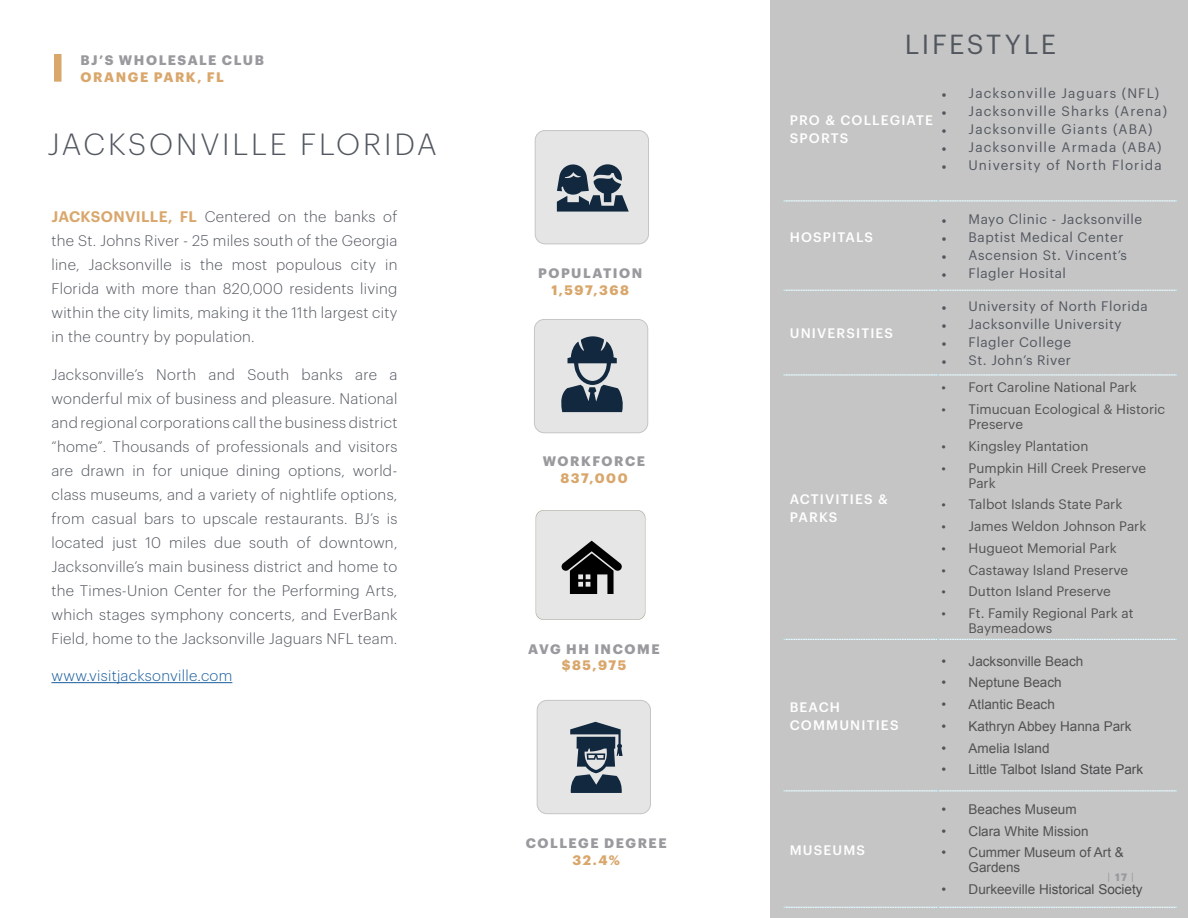
<style>
.page{position:relative;width:1188px;height:918px;background:#fff}
.page>*{position:absolute;margin:0;border:0;box-sizing:border-box;transform-origin:0 0}
.t1{font:300 30px "Graphik";letter-spacing:.09em;color:#52575f}
.t2{font:27px "Graphik";letter-spacing:.095em;color:#52575f}
.t3{font:300 15px/24px "Graphik";letter-spacing:.02em;color:#52575f;text-align:justify}
.t4{font:300 15px "Graphik";letter-spacing:.02em;color:#175d9e}
.Bold_Bullets{font:13.5px/15px "Graphik";color:#525252}
.t5{font:13.5px "Graphik";letter-spacing:.04em;color:#52575f}
.Bold_Bullets-2{font:13.5px/15px "Arial";color:#525252}
.t6{font:13.5px "Graphik";letter-spacing:.08em;color:#52575f}
.t7{font:500 13.5px/18px "Graphik";letter-spacing:.085em;color:#fff}
.t8{font:700 13.5px/16.5px "Graphik";letter-spacing:.115em;color:#99999e;text-align:center}
.Bold_Bullets-3{font:13.5px "Arial";color:#4b4c4d}
.t9{font:700 13.5px "Graphik";letter-spacing:.115em;color:#d9a76c}
.t10{font:10.5px "Graphik";color:#99999e}
.s1{font-weight:600;color:#d9a76c}
.s2{color:#d9a76c}
.s3{font-family:"Minion Pro"}
.s4{color:#525252}
.s5{font-weight:700}
</style>
<div class="page">
<hr style="left:51px;top:682px;width:181px;height:1px;background:#175d9e">
<div style="left:770px;top:0;width:418px;height:918px;background:#c5c5c5"></div>
<div style="left:535px;top:131px;width:114px;height:113px;background:#e5e5e5;border-radius:10px"></div>
<div style="left:535px;top:130px;width:114px;height:114px;border:1px solid #c5c5c5;border-radius:10px"></div>
<svg style="left:557px;top:164px;width:72px;height:48px"></svg>
<div style="left:534px;top:319px;width:114px;height:114px;background:#e5e5e5;border-radius:10px"></div>
<div style="left:534px;top:319px;width:114px;height:114px;border:1px solid #c5c5c5;border-radius:10px"></div>
<svg style="left:561px;top:336px;width:62px;height:76px"></svg>
<div style="left:536px;top:511px;width:109px;height:108px;background:#e6e6e6;border-radius:8px"></div>
<svg style="left:561px;top:541px;width:61px;height:53px"></svg>
<svg style="left:783px;top:201px;width:395px;height:1px"></svg>
<svg style="left:783px;top:290px;width:395px;height:1px"></svg>
<svg style="left:783px;top:375px;width:395px;height:1px"></svg>
<svg style="left:783px;top:639px;width:395px;height:1px"></svg>
<svg style="left:783px;top:790px;width:395px;height:1px"></svg>
<svg style="left:783px;top:907px;width:395px;height:1px"></svg>
<div style="left:537px;top:700px;width:113px;height:114px;background:#e5e5e5;border-radius:10px"></div>
<div style="left:537px;top:700px;width:114px;height:114px;border:1px solid #c5c5c5;border-radius:10px"></div>
<svg style="left:570px;top:722px;width:53px;height:71px"></svg>
<div style="left:54px;top:54px;width:8px;height:28px;background:#d9a76c"></div>
<p class="t8" style="left:80px;top:51px;width:185px">BJ’S WHOLESALE CLUB</p>
<p class="t9" style="left:80px;top:66px;width:145px">ORANGE PARK, FL</p>
<p class="t1" style="left:48px;top:122px;width:391px">JACKSONVILLE FLORIDA</p>
<p class="t3" style="left:51px;top:204px;width:348px"><span class="s1">JACKSONVILLE, FL</span> Centered on the banks of the St. Johns River - 25 miles south of the Georgia line, Jacksonville is the most populous city in Florida with more than 820,000 residents living within the city limits, making it the 11th largest city in the country by population.</p>
<p class="t3" style="left:51px;top:361px;width:348px">Jacksonville’s North and South banks are a wonderful mix of business and pleasure. National and regional corporations call the business district “home”. Thousands of professionals and visitors are drawn in for unique dining options, world&shy;class museums, and a variety of nightlife options, from casual bars to upscale restaurants. BJ’s is located just 10 miles due south of downtown, Jacksonville’s main business district and home to the Times-Union Center for the Performing Arts, which stages symphony concerts, and EverBank Field, home to the Jacksonville Jaguars NFL team.</p>
<p class="t4" style="left:51px;top:665px;width:182px">www.visitjacksonville.com</p>
<p class="t8" style="left:538px;top:264px;width:106px">POPULATION</p>
<p class="t9" style="left:551px;top:279px;width:79px">1,597,368</p>
<p class="t8" style="left:543px;top:452px;width:104px">WORKFORCE</p>
<p class="t9" style="left:560px;top:467px;width:69px">837,000</p>
<p class="t8" style="left:528px;top:640px;width:133px">AVG HH INCOME <span class="s2">$85,975</span></p>
<p class="t8" style="left:526px;top:834px;width:142px">COLLEGE DEGREE</p>
<p class="t9" style="left:572px;top:849px;width:49px">32.4%</p>
<p class="t2" style="left:905px;top:24px;width:153px">LIFESTYLE</p>
<p class="t7" style="left:790px;top:110px;width:145px">PRO &amp; COLLEGIATE<br>SPORTS</p>
<p class="t6" style="left:942px;top:83px;width:219px"><span class="s3">•</span> Jacksonville Jaguars (NFL)</p>
<p class="t6" style="left:942px;top:101px;width:227px"><span class="s3">•</span> Jacksonville Sharks (Arena)</p>
<p class="t6" style="left:942px;top:119px;width:212px"><span class="s3">•</span> Jacksonville Giants (ABA)</p>
<p class="t6" style="left:942px;top:137px;width:222px"><span class="s3">•</span> Jacksonville Armada (ABA)</p>
<p class="t6" style="left:942px;top:155px;width:222px"><span class="s3">•</span> University of North Florida</p>
<p class="t7" style="left:790px;top:227px;width:85px">HOSPITALS</p>
<p class="t7" style="left:790px;top:323px;width:105px">UNIVERSITIES</p>
<p class="t7" style="left:790px;top:489px;width:99px">ACTIVITIES &amp;<br>PARKS</p>
<p class="t7" style="left:790px;top:697px;width:110px">BEACH<br>COMMUNITIES</p>
<p class="t7" style="left:790px;top:840px;width:77px">MUSEUMS</p>
<p class="t5" style="left:942px;top:209px;width:202px"><span class="s3">•</span> Mayo Clinic - Jacksonville</p>
<p class="t5" style="left:942px;top:227px;width:183px"><span class="s3">•</span> Baptist Medical Center</p>
<p class="t5" style="left:942px;top:245px;width:187px"><span class="s3">•</span> Ascension St. Vincent’s</p>
<p class="t5" style="left:942px;top:263px;width:126px"><span class="s3">•</span> Flagler Hosital</p>
<p class="t5" style="left:942px;top:296px;width:208px"><span class="s3">•</span> University of North Florida</p>
<p class="t5" style="left:942px;top:314px;width:182px"><span class="s3">•</span> Jacksonville University</p>
<p class="t5" style="left:942px;top:332px;width:131px"><span class="s3">•</span> Flagler College</p>
<p class="t5" style="left:942px;top:350px;width:131px"><span class="s3">•</span> St. John’s River</p>
<p class="Bold_Bullets" style="left:942px;top:379px;width:197px">• Fort Caroline National Park</p>
<p class="Bold_Bullets" style="left:969px;top:401px;width:198px;text-indent:-27px">• Timucuan Ecological &amp; Historic<br>Preserve</p>
<p class="Bold_Bullets" style="left:942px;top:437px;width:148px">• Kingsley Plantation</p>
<p class="Bold_Bullets" style="left:969px;top:459px;width:179px;text-indent:-27px">• Pumpkin Hill Creek Preserve<br>Park</p>
<p class="Bold_Bullets" style="left:942px;top:496px;width:182px">• Talbot Islands State Park</p>
<p class="Bold_Bullets" style="left:942px;top:518px;width:206px">• James Weldon Johnson Park</p>
<p class="Bold_Bullets" style="left:942px;top:539px;width:177px">• Hugueot Memorial Park</p>
<p class="Bold_Bullets" style="left:942px;top:561px;width:188px">• Castaway Island Preserve</p>
<p class="Bold_Bullets" style="left:942px;top:583px;width:171px">• Dutton Island Preserve</p>
<p class="Bold_Bullets" style="left:969px;top:605px;width:167px;text-indent:-27px">• Ft. Family Regional Park at<br>Baymeadows</p>
<p class="Bold_Bullets-2" style="left:942px;top:654px;width:143px">• Jacksonville Beach</p>
<p class="Bold_Bullets-2" style="left:942px;top:675px;width:122px">• Neptune Beach</p>
<p class="Bold_Bullets-2" style="left:942px;top:697px;width:115px">• Atlantic Beach</p>
<p class="Bold_Bullets-2" style="left:942px;top:719px;width:191px">• Kathryn Abbey Hanna Park</p>
<p class="Bold_Bullets-2" style="left:942px;top:741px;width:110px">• Amelia Island</p>
<p class="Bold_Bullets-3" style="left:942px;top:761px;width:203px"><span class="s4">• Little Talb</span>ot Island State Park</p>
<p class="Bold_Bullets-2" style="left:942px;top:802px;width:137px">• Beaches Museum</p>
<p class="Bold_Bullets-2" style="left:942px;top:824px;width:149px">• Clara White Mission</p>
<p class="Bold_Bullets-2" style="left:969px;top:845px;width:157px;text-indent:-27px">• Cummer Museum of Art &amp;<br>Gardens</p>
<p class="Bold_Bullets-3" style="left:942px;top:881px;width:203px"><span class="s4">• Durkeeville Hi</span>storical Society</p>
<p class="t10" style="left:1108px;top:869px;width:28px">| <span class="s5">17</span> |</p>
</div>
